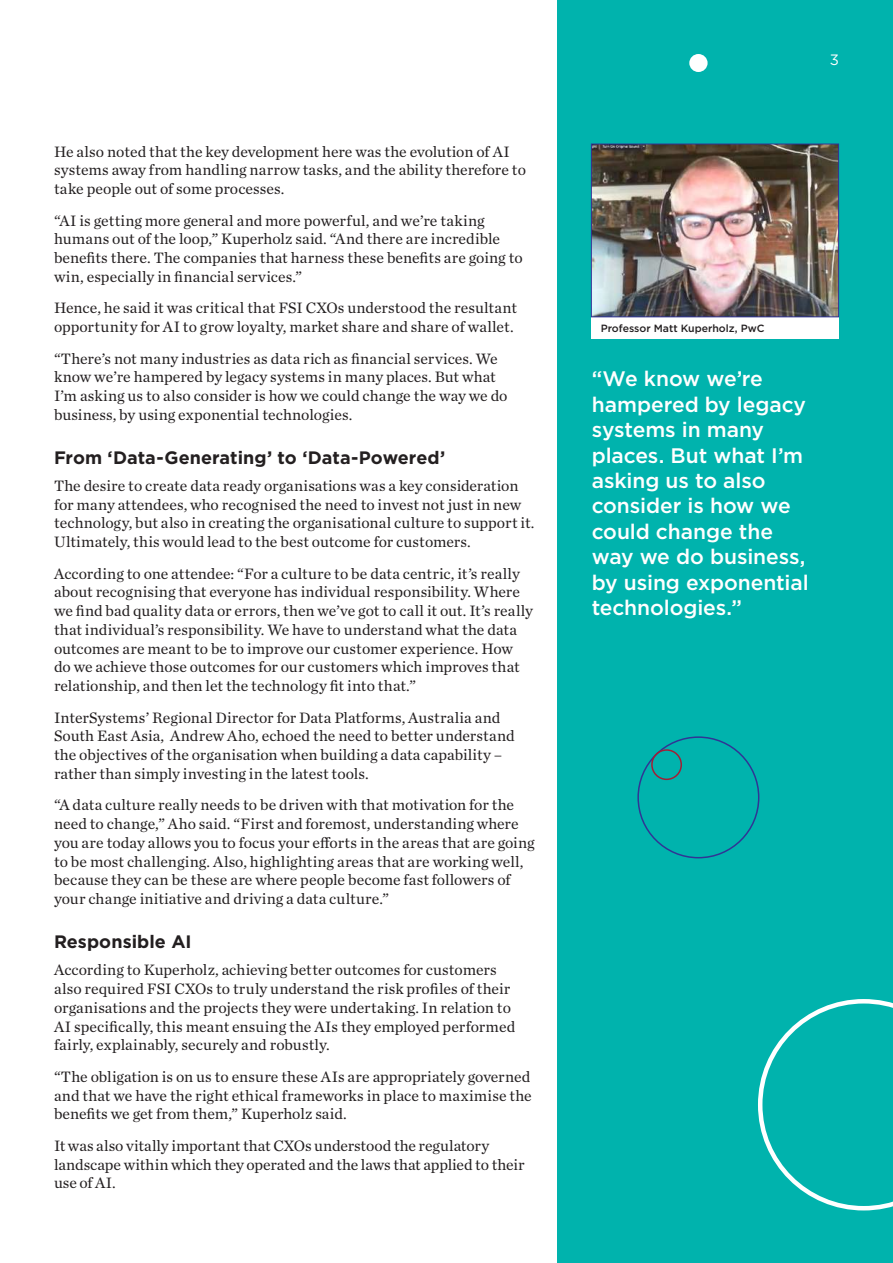
<style>
.page{position:relative;width:893px;height:1263px;background:#fff}
.page>*{position:absolute;margin:0;border:0;box-sizing:border-box;transform-origin:0 0}
.t1{font:500 21px/25.5px "Gotham";letter-spacing:-.005em;color:#fff}
.t2{font:700 18px "Gotham";letter-spacing:.005em;color:#231f20}
.t3{font:15.75px/18.8px "Chronicle Text G1";letter-spacing:.005em;color:#231f20}
.t4{font:15px "Gotham";color:#fff}
.t5{font:500 10.5px "Gotham";color:#231f20}
</style>
<div class="page">
<div style="left:558px;top:0;width:335px;height:1263px;background:#00b3ad"></div>
<svg style="left:758px;top:999px;width:135px;height:211px"></svg>
<div style="left:689px;top:54px;width:19px;height:18px;background:#fff;border-radius:50%"></div>
<div style="left:637px;top:736px;width:122px;height:122px;border:2px solid #303595;border-radius:50%"></div>
<div style="left:651px;top:749px;width:31px;height:31px;border:2px solid #a31f35;border-radius:50%"></div>
<div style="left:591px;top:317px;width:248px;height:21px;background:#fff"></div>
<img style="left:593px;top:146px;width:244px;height:169px">
<div style="left:591px;top:144px;width:248px;height:173px;border:1px solid #303595"></div>
<p class="t3" style="left:54px;top:141px;width:473px">He also noted that the key development here was the evolution of AI systems away from handling narrow tasks, and the ability therefore to take people out of some processes.</p>
<p class="t3" style="left:54px;top:210px;width:470px">“AI is getting more general and more powerful, and we’re taking humans out of the loop,” Kuperholz said. “And there are incredible benefits there. The companies that harness these benefits are going to win, especially in financial services.”</p>
<p class="t3" style="left:54px;top:298px;width:465px">Hence, he said it was critical that FSI CXOs understood the resultant opportunity for AI to grow loyalty, market share and share of wallet.</p>
<p class="t3" style="left:54px;top:348px;width:455px">“There’s not many industries as data rich as financial services. We know we’re hampered by legacy systems in many places. But what I’m asking us to also consider is how we could change the way we do business, by using exponential technologies.</p>
<p class="t2" style="left:54px;top:447px;width:393px">From ‘Data-Generating’ to ‘Data-Powered’</p>
<p class="t3" style="left:54px;top:475px;width:482px">The desire to create data ready organisations was a key consideration for many attendees, who recognised the need to invest not just in new technology, but also in creating the organisational culture to support it.<br>Ultimately, this would lead to the best outcome for customers.</p>
<p class="t3" style="left:54px;top:563px;width:481px">According to one attendee: “For a culture to be data centric, it’s really about recognising that everyone has individual responsibility. Where we find bad quality data or errors, then we’ve got to call it out. It’s really that individual’s responsibility. We have to understand what the data outcomes are meant to be to improve our customer experience. How do we achieve those outcomes for our customers which improves that relationship, and then let the technology fit into that.”</p>
<p class="t3" style="left:54px;top:707px;width:462px">InterSystems’ Regional Director for Data Platforms, Australia and South East Asia, Andrew Aho, echoed the need to better understand the objectives of the organisation when building a data capability – rather than simply investing in the latest tools.</p>
<p class="t3" style="left:54px;top:795px;width:482px">“A data culture really needs to be driven with that motivation for the need to change,” Aho said. “First and foremost, understanding where you are today allows you to focus your efforts in the areas that are going to be most challenging. Also, highlighting areas that are working well, because they can be these are where people become fast followers of your change initiative and driving a data culture.”</p>
<p class="t2" style="left:54px;top:931px;width:139px">Responsible AI</p>
<p class="t3" style="left:54px;top:960px;width:463px">According to Kuperholz, achieving better outcomes for customers also required FSI CXOs to truly understand the risk profiles of their organisations and the projects they were undertaking. In relation to AI specifically, this meant ensuing the AIs they employed performed fairly, explainably, securely and robustly.</p>
<p class="t3" style="left:54px;top:1066px;width:479px;text-align:justify">“The obligation is on us to ensure these AIs are appropriately governed and that we have the right ethical frameworks in place to maximise the benefits we get from them,” Kuperholz said.</p>
<p class="t3" style="left:54px;top:1135px;width:472px">It was also vitally important that CXOs understood the regulatory landscape within which they operated and the laws that applied to their use of AI.</p>
<p class="t4" style="left:830px;top:51px;width:11px">3</p>
<p class="t5" style="left:601px;top:322px;width:165px">Professor Matt Kuperholz, PwC</p>
<h1 class="t1" style="left:592px;top:365px;width:219px">“We know we’re hampered by legacy systems in many places. But what I’m asking us to also consider is how we could change the way we do business, by using exponential technologies.”</h1>
</div>
